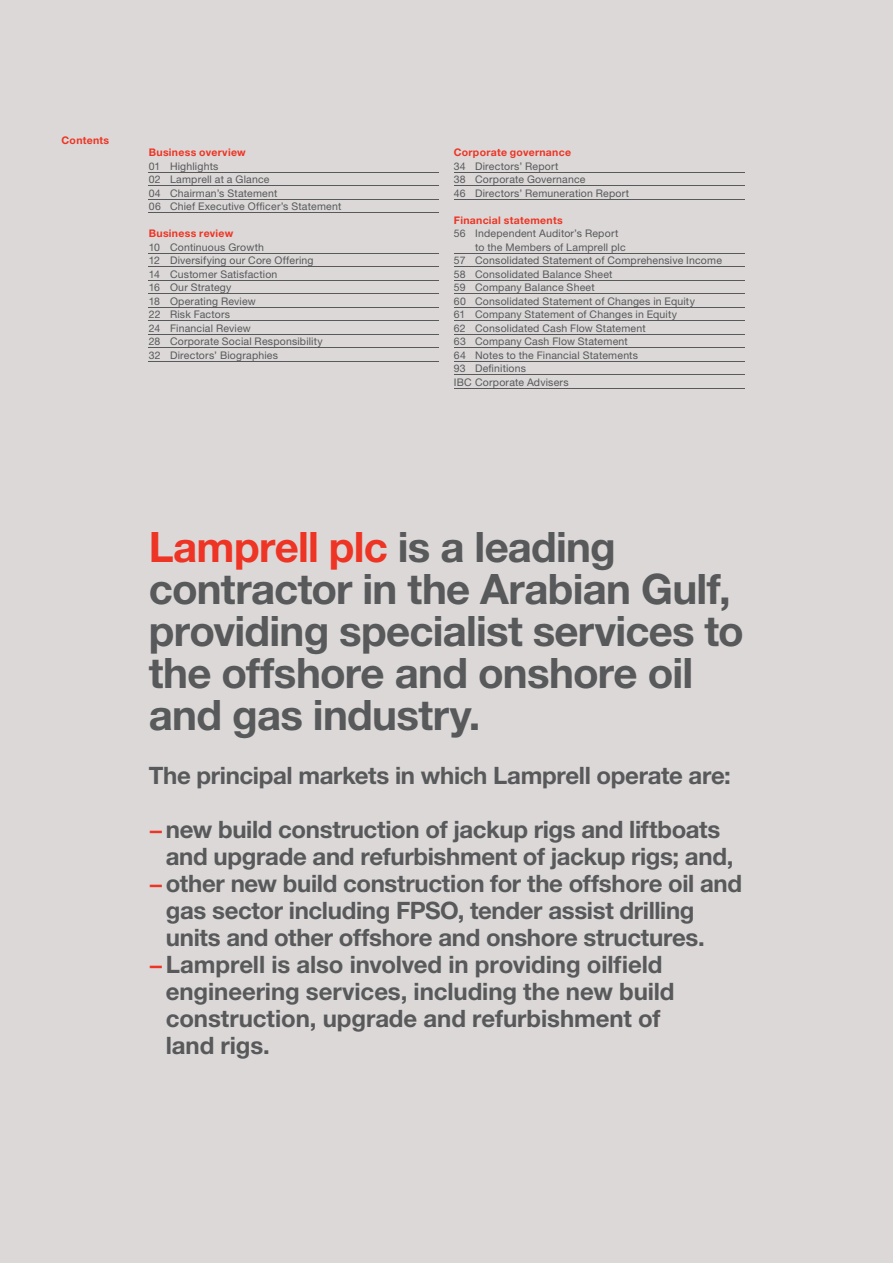
<style>
.page{position:relative;width:895px;height:1263px;background:#fff}
.page>*{position:absolute;margin:0;border:0;box-sizing:border-box;transform-origin:0 0}
.t1{font:700 42px/42px "Helvetica Neue LT Std";letter-spacing:-.015em;color:#58595b}
.t2{font:700 24px "Helvetica Neue LT Std";letter-spacing:-.01em;color:#58595b}
.t3{font:10.5px/13.5px "Helvetica Neue LT Std";letter-spacing:.02em;color:#58595b}
.t4{font:700 10.5px "Helvetica Neue LT Std";letter-spacing:.025em;color:#ee3424}
.s1{color:#ee3424}
.s2{font-weight:500;color:#ee3424}
</style>
<div class="page">
<div style="left:0;top:0;width:893px;height:1263px;background:#dbd8d7"></div>
<hr style="left:149px;top:172px;width:290px;height:1px;background:#58595b">
<hr style="left:149px;top:185px;width:290px;height:1px;background:#58595b">
<hr style="left:149px;top:199px;width:290px;height:1px;background:#58595b">
<hr style="left:149px;top:212px;width:290px;height:1px;background:#58595b">
<hr style="left:149px;top:253px;width:290px;height:1px;background:#58595b">
<hr style="left:149px;top:266px;width:290px;height:1px;background:#58595b">
<hr style="left:149px;top:280px;width:290px;height:1px;background:#58595b">
<hr style="left:149px;top:293px;width:290px;height:1px;background:#58595b">
<hr style="left:149px;top:307px;width:290px;height:1px;background:#58595b">
<hr style="left:149px;top:320px;width:290px;height:1px;background:#58595b">
<hr style="left:149px;top:334px;width:290px;height:1px;background:#58595b">
<hr style="left:149px;top:347px;width:290px;height:1px;background:#58595b">
<hr style="left:149px;top:361px;width:290px;height:1px;background:#58595b">
<hr style="left:454px;top:172px;width:290px;height:1px;background:#58595b">
<hr style="left:454px;top:185px;width:290px;height:1px;background:#58595b">
<hr style="left:454px;top:199px;width:290px;height:1px;background:#58595b">
<hr style="left:454px;top:253px;width:290px;height:1px;background:#58595b">
<hr style="left:454px;top:266px;width:290px;height:1px;background:#58595b">
<hr style="left:454px;top:280px;width:290px;height:1px;background:#58595b">
<hr style="left:454px;top:293px;width:290px;height:1px;background:#58595b">
<hr style="left:454px;top:307px;width:290px;height:1px;background:#58595b">
<hr style="left:454px;top:320px;width:290px;height:1px;background:#58595b">
<hr style="left:454px;top:334px;width:290px;height:1px;background:#58595b">
<hr style="left:454px;top:347px;width:290px;height:1px;background:#58595b">
<hr style="left:454px;top:361px;width:290px;height:1px;background:#58595b">
<hr style="left:454px;top:374px;width:290px;height:1px;background:#58595b">
<hr style="left:454px;top:388px;width:290px;height:1px;background:#58595b">
<p class="t4" style="left:62px;top:133px;width:49px">Contents</p>
<p class="t4" style="left:149px;top:146px;width:98px">Business overview</p>
<p class="t3" style="left:149px;top:159px;width:194px">01 Highlights<br>02 Lamprell at a Glance<br>04 Chairman’s Statement<br>06 Chief Executive Officer’s Statement</p>
<p class="t4" style="left:149px;top:227px;width:86px">Business review</p>
<p class="t3" style="left:149px;top:240px;width:175px">10 Continuous Growth<br>12 Diversifying our Core Offering<br>14 Customer Satisfaction<br>16 Our Strategy<br>18 Operating Review<br>22 Risk Factors<br>24 Financial Review<br>28 Corporate Social Responsibility<br>32 Directors’ Biographies</p>
<p class="t4" style="left:454px;top:146px;width:119px">Corporate governance</p>
<p class="t3" style="left:454px;top:159px;width:177px">34 Directors’ Report<br>38 Corporate Governance<br>46 Directors’ Remuneration Report</p>
<p class="t4" style="left:454px;top:214px;width:110px">Financial statements</p>
<p class="t3" style="left:454px;top:227px;width:166px">56 Independent Auditor’s Report</p>
<p class="t3" style="left:475px;top:240px;width:152px">to the Members of Lamprell plc</p>
<p class="t3" style="left:454px;top:254px;width:270px">57 Consolidated Statement of Comprehensive Income</p>
<p class="t3" style="left:454px;top:267px;width:160px">58 Consolidated Balance Sheet</p>
<p class="t3" style="left:454px;top:281px;width:142px">59 Company Balance Sheet</p>
<p class="t3" style="left:454px;top:294px;width:242px">60 Consolidated Statement of Changes in Equity</p>
<p class="t3" style="left:454px;top:308px;width:225px">61 Company Statement of Changes in Equity</p>
<p class="t3" style="left:454px;top:321px;width:193px">62 Consolidated Cash Flow Statement</p>
<p class="t3" style="left:454px;top:335px;width:175px">63 Company Cash Flow Statement</p>
<p class="t3" style="left:454px;top:348px;width:186px">64 Notes to the Financial Statements</p>
<p class="t3" style="left:454px;top:362px;width:74px">93 Definitions</p>
<p class="t3" style="left:454px;top:375px;width:116px">IBC Corporate Advisers</p>
<h1 class="t1" style="left:149px;top:525px;width:597px"><span class="s1">Lamprell plc</span> is a leading contractor in the Arabian Gulf, providing specialist services to the offshore and onshore oil and gas industry.</h1>
<h2 class="t2" style="left:149px;top:760px;width:584px">The principal markets in which Lamprell operate are:</h2>
<h2 class="t2" style="left:149px;top:814px;width:573px"><span class="s2">−</span>new build construction of jackup rigs and liftboats</h2>
<h2 class="t2" style="left:166px;top:841px;width:569px">and upgrade and refurbishment of jackup rigs; and,</h2>
<h2 class="t2" style="left:149px;top:868px;width:595px"><span class="s2">−</span>other new build construction for the offshore oil and</h2>
<h2 class="t2" style="left:166px;top:895px;width:530px">gas sector including FPSO, tender assist drilling</h2>
<h2 class="t2" style="left:166px;top:922px;width:540px">units and other offshore and onshore structures.</h2>
<h2 class="t2" style="left:149px;top:949px;width:515px"><span class="s2">−</span>Lamprell is also involved in providing oilfield</h2>
<h2 class="t2" style="left:166px;top:976px;width:510px">engineering services, including the new build</h2>
<h2 class="t2" style="left:166px;top:1003px;width:496px">construction, upgrade and refurbishment of</h2>
<h2 class="t2" style="left:166px;top:1030px;width:106px">land rigs.</h2>
</div>
